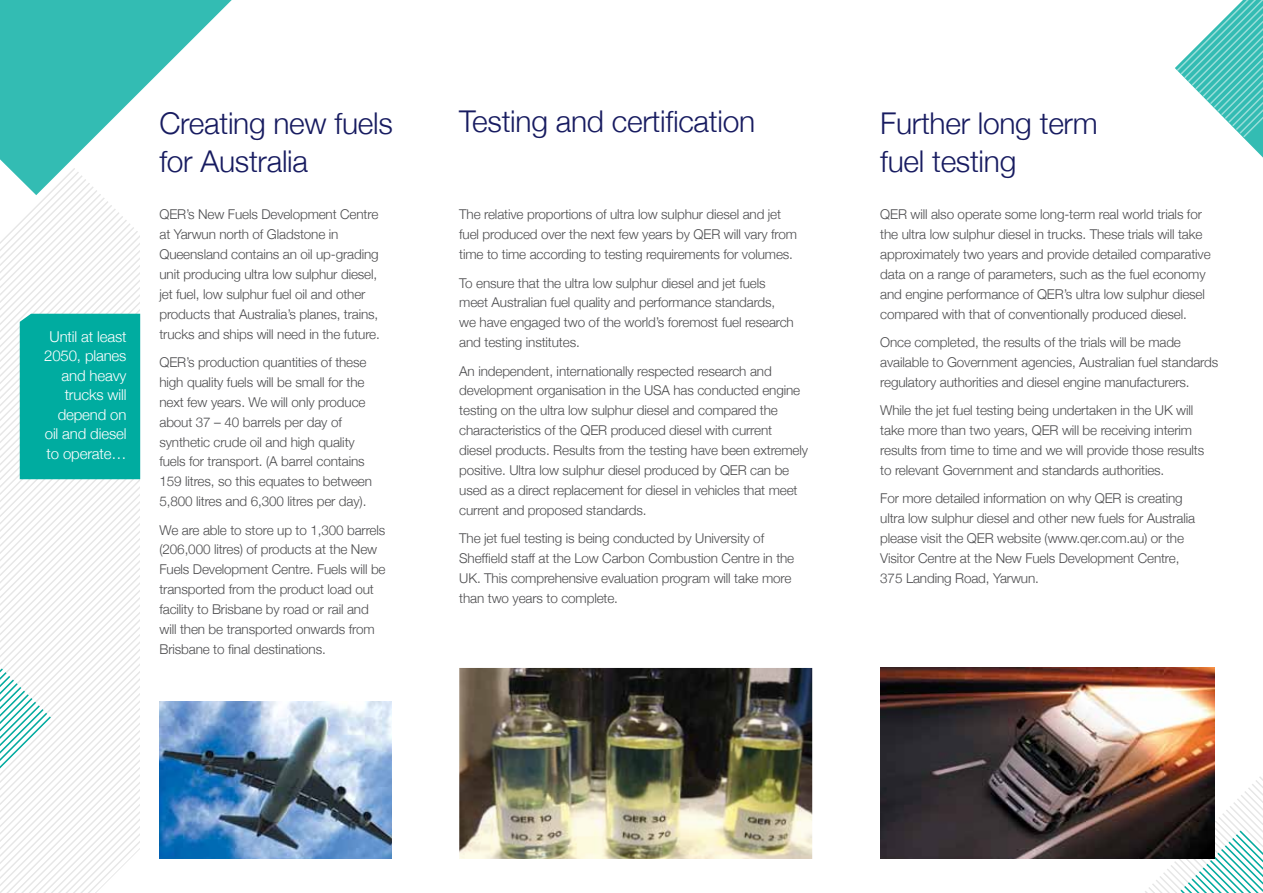
<style>
.page{position:relative;width:1263px;height:893px;background:#fff}
.page>*{position:absolute;margin:0;border:0;box-sizing:border-box;transform-origin:0 0}
.t1{font:300 30px/38.2px "Helvetica Neue";letter-spacing:-.01em;color:#171b60}
.t2{font:300 15px/19.5px "Helvetica Neue";letter-spacing:-.01em;color:#fff;text-align:right}
.t3{font:300 13.5px/19.8px "Helvetica Neue";letter-spacing:-.01em;color:#4d4d4f}
</style>
<div class="page">
<svg style="left:53px;top:555px;width:87px;height:338px"></svg>
<svg style="left:0;top:0;width:232px;height:195px;fill:#33bcb3"></svg>
<div style="left:140px;top:164px;width:313px;height:729px;background:#fff"></div>
<div style="left:20px;top:314px;width:120px;height:165px;background:#00aca0"></div>
<svg style="left:1145px;top:712px;width:118px;height:181px"></svg>
<svg style="left:0;top:667px;width:52px;height:104px"></svg>
<svg style="left:1175px;top:0;width:88px;height:158px"></svg>
<img style="left:880px;top:668px;width:334px;height:191px">
<img style="left:459px;top:668px;width:353px;height:191px">
<img style="left:159px;top:702px;width:232px;height:157px">
<p class="t2" style="left:44px;top:327px;width:84px">Until at least<br>2050, planes and heavy trucks will depend on oil and diesel to operate…</p>
<h1 class="t1" style="left:159px;top:104px;width:235px">Creating new fuels for Australia</h1>
<h1 class="t1" style="left:459px;top:102px;width:297px">Testing and certification</h1>
<h1 class="t1" style="left:880px;top:104px;width:219px">Further long term fuel testing</h1>
<p class="t3" style="left:159px;top:204px;width:222px">QER’s New Fuels Development Centre at Yarwun north of Gladstone in Queensland contains an oil up-grading unit producing ultra low sulphur diesel, jet fuel, low sulphur fuel oil and other products that Australia’s planes, trains, trucks and ships will need in the future.</p>
<p class="t3" style="left:159px;top:352px;width:214px">QER’s production quantities of these high quality fuels will be small for the next few years. We will only produce about 37 – 40 barrels per day of synthetic crude oil and high quality fuels for transport. (A barrel contains 159 litres, so this equates to between 5,800 litres and 6,300 litres per day).</p>
<p class="t3" style="left:159px;top:519px;width:228px">We are able to store up to 1,300 barrels (206,000 litres) of products at the New Fuels Development Centre. Fuels will be transported from the product load out facility to Brisbane by road or rail and will then be transported onwards from Brisbane to final destinations.</p>
<p class="t3" style="left:880px;top:204px;width:332px">QER will also operate some long-term real world trials for the ultra low sulphur diesel in trucks. These trials will take approximately two years and provide detailed comparative data on a range of parameters, such as the fuel economy and engine performance of QER’s ultra low sulphur diesel compared with that of conventionally produced diesel.</p>
<p class="t3" style="left:880px;top:332px;width:339px">Once completed, the results of the trials will be made available to Government agencies, Australian fuel standards regulatory authorities and diesel engine manufacturers.</p>
<p class="t3" style="left:880px;top:400px;width:325px">While the jet fuel testing being undertaken in the UK will take more than two years, QER will be receiving interim results from time to time and we will provide those results to relevant Government and standards authorities.</p>
<p class="t3" style="left:880px;top:488px;width:316px">For more detailed information on why QER is creating ultra low sulphur diesel and other new fuels for Australia please visit the QER website (www.qer.com.au) or the Visitor Centre at the New Fuels Development Centre, 375 Landing Road, Yarwun.</p>
<p class="t3" style="left:459px;top:204px;width:339px">The relative proportions of ultra low sulphur diesel and jet fuel produced over the next few years by QER will vary from time to time according to testing requirements for volumes.</p>
<p class="t3" style="left:459px;top:273px;width:336px">To ensure that the ultra low sulphur diesel and jet fuels meet Australian fuel quality and performance standards, we have engaged two of the world’s foremost fuel research and testing institutes.</p>
<p class="t3" style="left:459px;top:360px;width:350px">An independent, internationally respected research and development organisation in the USA has conducted engine testing on the ultra low sulphur diesel and compared the characteristics of the QER produced diesel with current diesel products. Results from the testing have been extremely positive. Ultra low sulphur diesel produced by QER can be used as a direct replacement for diesel in vehicles that meet current and proposed standards.</p>
<p class="t3" style="left:459px;top:528px;width:337px">The jet fuel testing is being conducted by University of Sheffield staff at the Low Carbon Combustion Centre in the UK. This comprehensive evaluation program will take more than two years to complete.</p>
</div>
